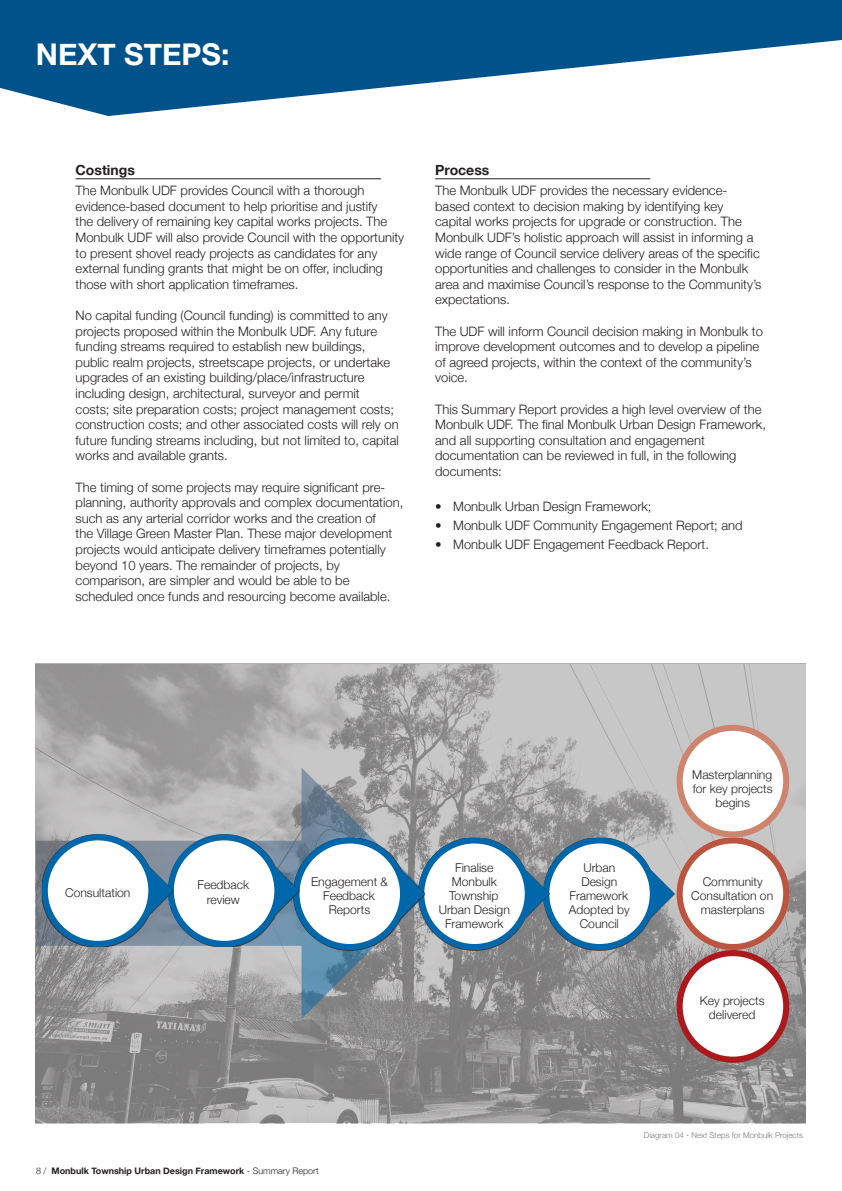
<style>
.page{position:relative;width:842px;height:1191px;background:#fff}
.page>*{position:absolute;margin:0;border:0;box-sizing:border-box;transform-origin:0 0}
.t1{font:700 30px "Helvetica Neue";color:#fff}
.t2{font:700 14px "Helvetica Neue";color:#231f20}
.t3{font:300 13px/15.6px "Helvetica Neue";color:#231f20}
.t4{font:300 12.1px/14px "Helvetica Neue";color:#231f20;text-align:center}
.t5{font:700 9px "Helvetica Neue";color:#231f20}
.t6{font:300 8px "Helvetica Neue";color:#787a7d}
.s1{font-weight:300}
</style>
<div class="page">
<svg style="left:0;top:0;width:842px;height:116px;fill:#00528b"></svg>
<img style="left:36px;top:664px;width:770px;height:459px">
<svg style="left:36px;top:767px;width:391px;height:252px;background:#a3a6a9"></svg>
<div style="left:680px;top:840px;width:106px;height:107px;background:#fff;border-radius:50%"></div>
<div style="left:677px;top:837px;width:112px;height:113px;border:6px solid #bc5540;border-radius:50%"></div>
<div style="left:680px;top:728px;width:106px;height:106px;background:#fff;border-radius:50%"></div>
<div style="left:677px;top:725px;width:112px;height:112px;border:6px solid #cf846e;border-radius:50%"></div>
<div style="left:680px;top:953px;width:106px;height:106px;background:#fff;border-radius:50%"></div>
<div style="left:677px;top:950px;width:112px;height:112px;border:6px solid #ab191d;border-radius:50%"></div>
<div style="left:543px;top:837px;width:132px;height:113px;background:#231f20;opacity:.75"></div>
<svg style="left:636px;top:854px;width:39px;height:79px;background:#829bad"></svg>
<div style="left:546px;top:840px;width:107px;height:107px;background:#fff;border-radius:50%"></div>
<div style="left:543px;top:837px;width:113px;height:113px;border:6px solid #0067aa;border-radius:50%"></div>
<div style="left:418px;top:837px;width:132px;height:113px;background:#231f20;opacity:.75"></div>
<svg style="left:511px;top:854px;width:39px;height:79px;background:#5b7e96"></svg>
<div style="left:421px;top:840px;width:107px;height:107px;background:#fff;border-radius:50%"></div>
<div style="left:418px;top:837px;width:113px;height:113px;border:6px solid #0067aa;border-radius:50%"></div>
<div style="left:294px;top:837px;width:131px;height:113px;background:#231f20;opacity:.75"></div>
<svg style="left:386px;top:854px;width:39px;height:79px;background:#60869f"></svg>
<div style="left:296px;top:840px;width:107px;height:107px;background:#fff;border-radius:50%"></div>
<div style="left:293px;top:837px;width:113px;height:113px;border:6px solid #0067aa;border-radius:50%"></div>
<div style="left:168px;top:834px;width:131px;height:113px;background:#231f20;opacity:.75"></div>
<svg style="left:260px;top:851px;width:39px;height:79px;background:#497da3"></svg>
<div style="left:171px;top:837px;width:106px;height:107px;background:#fff;border-radius:50%"></div>
<div style="left:168px;top:834px;width:112px;height:113px;border:6px solid #0067aa;border-radius:50%"></div>
<div style="left:42px;top:834px;width:131px;height:113px;background:#231f20;opacity:.75"></div>
<svg style="left:134px;top:851px;width:39px;height:79px;background:#527c9d"></svg>
<div style="left:45px;top:837px;width:106px;height:107px;background:#fff;border-radius:50%"></div>
<div style="left:42px;top:834px;width:112px;height:113px;border:6px solid #0067aa;border-radius:50%"></div>
<hr style="left:76px;top:179px;width:305px;height:1px;background:#231f20">
<hr style="left:435px;top:179px;width:215px;height:1px;background:#231f20">
<h1 class="t1" style="left:36px;top:36px;width:195px">NEXT STEPS:</h1>
<p class="t2" style="left:76px;top:162px;width:61px">Costings</p>
<p class="t3" style="left:76px;top:182px;width:330px">The Monbulk UDF provides Council with a thorough evidence-based document to help prioritise and justify<br>the delivery of remaining key capital works projects. The Monbulk UDF will also provide Council with the opportunity to present shovel ready projects as candidates for any external funding grants that might be on offer, including those with short application timeframes.</p>
<p class="t3" style="left:76px;top:307px;width:325px">No capital funding (Council funding) is committed to any projects proposed within the Monbulk UDF. Any future funding streams required to establish new buildings, public realm projects, streetscape projects, or undertake upgrades of an existing building/place/infrastructure including design, architectural, surveyor and permit<br>costs; site preparation costs; project management costs; construction costs; and other associated costs will rely on future funding streams including, but not limited to, capital works and available grants.</p>
<p class="t3" style="left:76px;top:479px;width:329px">The timing of some projects may require significant pre&shy;planning, authority approvals and complex documentation, such as any arterial corridor works and the creation of<br>the Village Green Master Plan. These major development projects would anticipate delivery timeframes potentially beyond 10 years. The remainder of projects, by comparison, are simpler and would be able to be scheduled once funds and resourcing become available.</p>
<p class="t2" style="left:435px;top:162px;width:56px">Process</p>
<p class="t3" style="left:435px;top:182px;width:328px">The Monbulk UDF provides the necessary evidence&shy;based context to decision making by identifying key capital works projects for upgrade or construction. The Monbulk UDF’s holistic approach will assist in informing a wide range of Council service delivery areas of the specific opportunities and challenges to consider in the Monbulk area and maximise Council’s response to the Community’s expectations.</p>
<p class="t3" style="left:435px;top:323px;width:329px">The UDF will inform Council decision making in Monbulk to improve development outcomes and to develop a pipeline of agreed projects, within the context of the community’s voice.</p>
<p class="t3" style="left:435px;top:401px;width:332px">This Summary Report provides a high level overview of the Monbulk UDF. The final Monbulk Urban Design Framework, and all supporting consultation and engagement documentation can be reviewed in full, in the following documents:</p>
<p class="t3" style="left:435px;top:498px;width:218px">• Monbulk Urban Design Framework;</p>
<p class="t3" style="left:435px;top:517px;width:309px">• Monbulk UDF Community Engagement Report; and</p>
<p class="t3" style="left:435px;top:536px;width:275px">• Monbulk UDF Engagement Feedback Report.</p>
<p class="t4" style="left:65px;top:885px;width:67px">Consultation</p>
<p class="t4" style="left:198px;top:878px;width:53px">Feedback review</p>
<p class="t4" style="left:311px;top:874px;width:79px">Engagement &amp;<br>Feedback<br>Reports</p>
<p class="t4" style="left:439px;top:860px;width:73px">Finalise<br>Monbulk<br>Township<br>Urban Design<br>Framework</p>
<p class="t5" style="left:36px;top:1164px;width:284px"><span class="s1">8 /</span> Monbulk Township Urban Design Framework <span class="s1">- Summary Report</span></p>
<p class="t4" style="left:569px;top:860px;width:63px">Urban<br>Design<br>Framework<br>Adopted by<br>Council</p>
<p class="t4" style="left:692px;top:767px;width:82px">Masterplanning for key projects begins</p>
<p class="t4" style="left:691px;top:874px;width:83px">Community<br>Consultation on masterplans</p>
<p class="t4" style="left:700px;top:993px;width:66px">Key projects delivered</p>
<p class="t6" style="left:644px;top:1130px;width:160px">Diagram 04 - Next Steps for Monbulk Projects</p>
</div>
